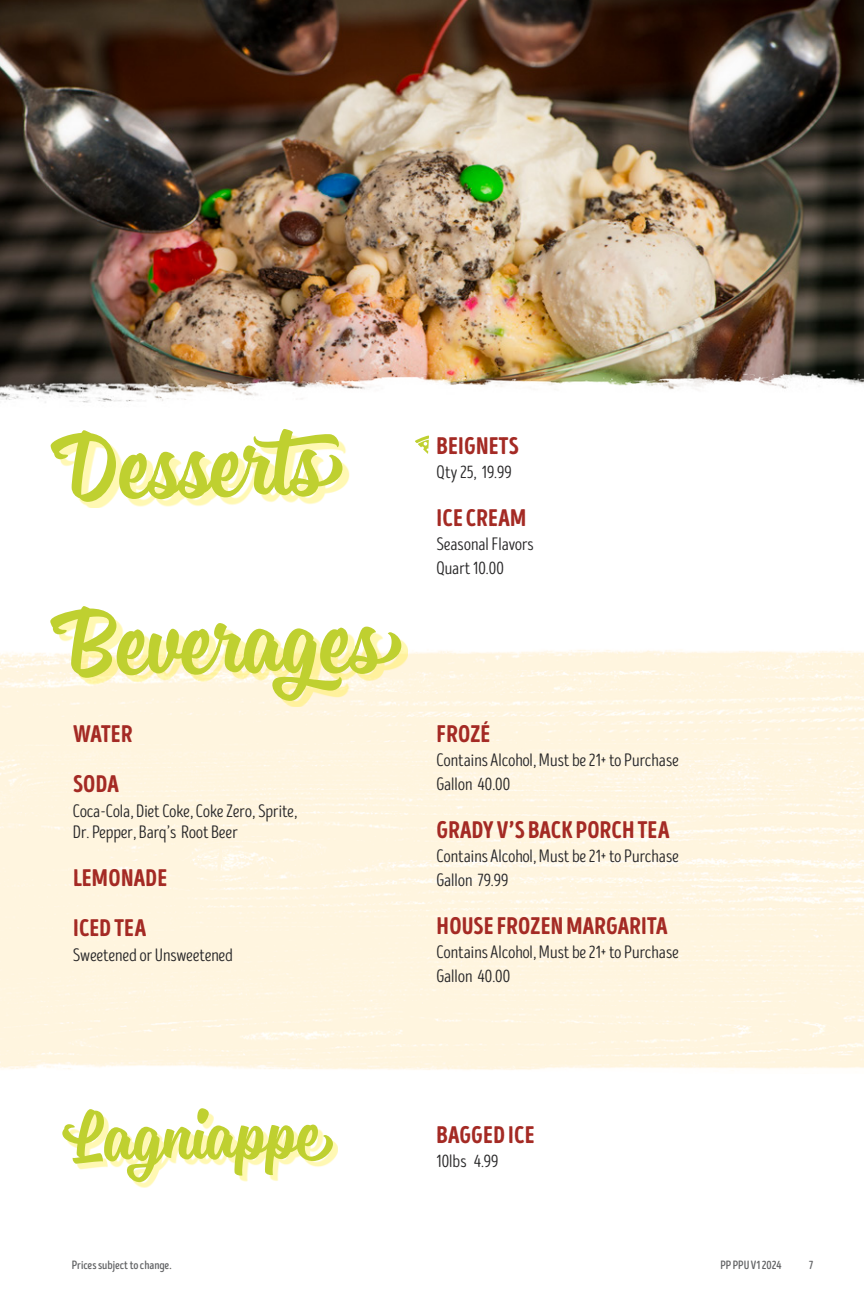
<style>
.page{position:relative;width:864px;height:1296px;background:#fff}
.page>*{position:absolute;margin:0;border:0;box-sizing:border-box;transform-origin:0 0}
.t1{font:110px "Sanelma";color:#bfd030}
.t2{font:84px "Sanelma";color:#bfd030}
.t3{font:24px/50.4px "Intro Head H Base";letter-spacing:.01em;color:#a42a24}
.t4{font:18px/24px "Intro Head R Base";letter-spacing:-.01em;color:#292829}
.t5{font:12px "Intro Head B Base";letter-spacing:-.01em;color:#636466}
</style>
<div class="page">
<img style="left:0;top:0;width:864px;height:329px">
<img style="left:0;top:329px;width:864px;height:149px">
<img style="left:0;top:650px;width:864px;height:420px">
<div style="left:56px;top:612px;width:352px;height:95px;background:#ffe800;opacity:.3"></div>
<div style="left:57px;top:435px;width:292px;height:73px;background:#ffe800;opacity:.3"></div>
<div style="left:67px;top:1113px;width:271px;height:74px;background:#ffe800;opacity:.3"></div>
<svg style="left:415px;top:436px;width:14px;height:18px"></svg>
<h1 class="t1" style="left:49px;top:395px;width:295px;rotate:-1deg">D essert s</h1>
<h1 class="t1" style="left:48px;top:572px;width:354px;rotate:-1deg">Beverages</h1>
<h3 class="t3" style="left:73px;top:709px;width:61px">WATER<br>SODA</h3>
<p class="t4" style="left:73px;top:801px;width:226px;line-height:21.6px">Coca-Cola, Diet Coke, Coke Zero, Sprite,<br>Dr. Pepper, Barq’s Root Beer</p>
<h3 class="t3" style="left:73px;top:853px;width:96px">LEMONADE<br>ICED TEA</h3>
<p class="t4" style="left:73px;top:943px;width:162px">Sweetened or Unsweetened</p>
<h3 class="t3" style="left:437px;top:420px;width:84px">BEIGNETS</h3>
<p class="t4" style="left:436px;top:461px;width:77px">Qty 25, 19.99</p>
<h3 class="t3" style="left:437px;top:492px;width:91px">ICE CREAM</h3>
<p class="t4" style="left:436px;top:533px;width:99px">Seasonal Flavors<br>Quart 10.00</p>
<h3 class="t3" style="left:437px;top:709px;width:55px">FROZÉ</h3>
<p class="t4" style="left:436px;top:749px;width:244px">Contains Alcohol, Must be 21+ to Purchase<br>Gallon 40.00</p>
<h3 class="t3" style="left:437px;top:805px;width:234px">GRADY V’S BACK PORCH TEA</h3>
<p class="t4" style="left:436px;top:845px;width:244px">Contains Alcohol, Must be 21+ to Purchase<br>Gallon 79.99</p>
<h3 class="t3" style="left:437px;top:901px;width:232px">HOUSE FROZEN MARGARITA</h3>
<p class="t4" style="left:436px;top:941px;width:244px">Contains Alcohol, Must be 21+ to Purchase<br>Gallon 40.00</p>
<h2 class="t2" style="left:61px;top:1082px;width:274px;rotate:-1deg">Lagniappe</h2>
<h3 class="t3" style="left:437px;top:1110px;width:99px">BAGGED ICE</h3>
<p class="t4" style="left:437px;top:1150px;width:63px">10lbs 4.99</p>
<p class="t5" style="left:72px;top:1258px;width:101px">Prices subject to change.</p>
<p class="t5" style="left:721px;top:1258px;width:62px">PP PPU V1 2024</p>
<p class="t5" style="left:809px;top:1258px;width:6px">7</p>
</div>
